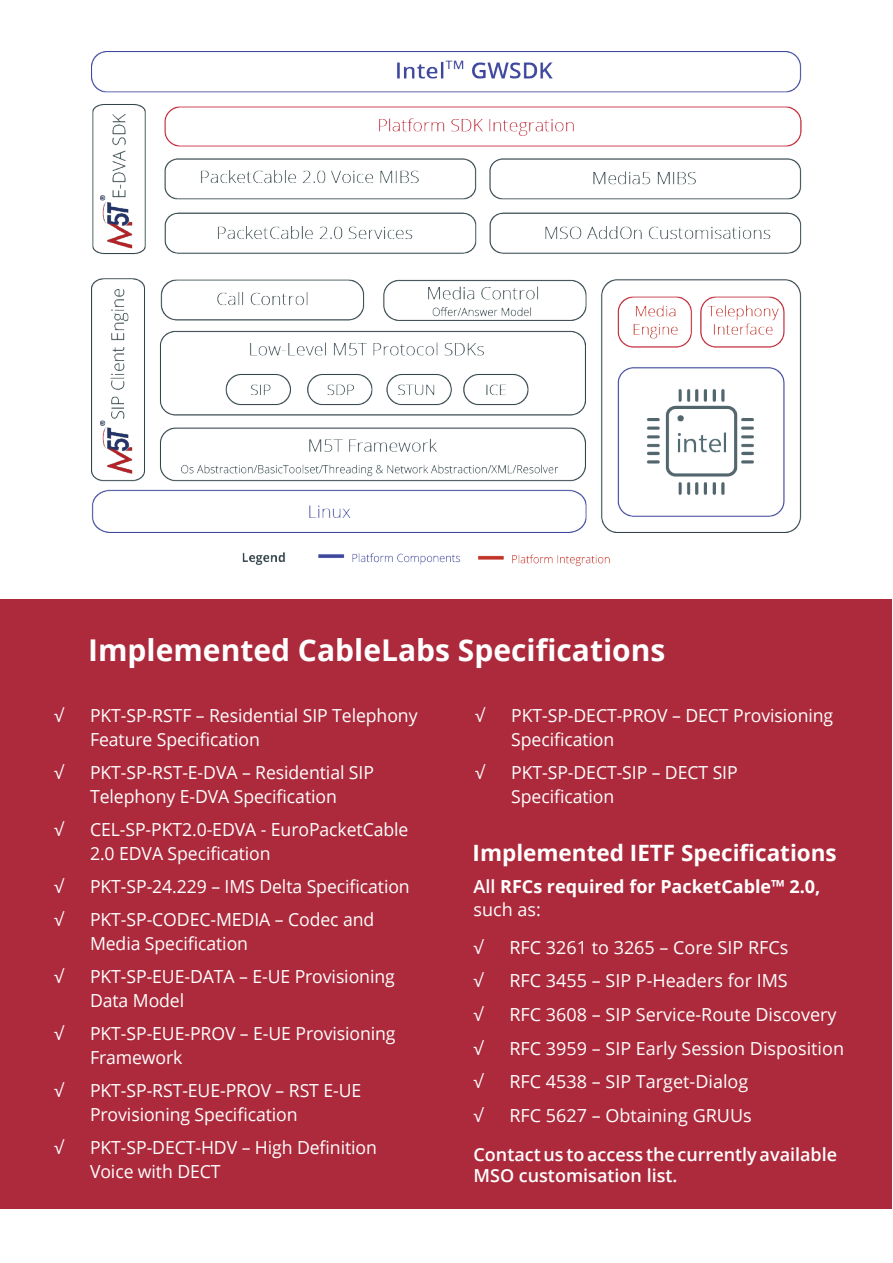
<style>
.page{position:relative;width:893px;height:1263px;background:#fff}
.page>*{position:absolute;margin:0;border:0;box-sizing:border-box;transform-origin:0 0}
.t1{font:700 30px "Open Sans";color:#fff}
.t2{font:700 22.5px "Open Sans";color:#fff}
.t3{font:18px/24px "Open Sans";letter-spacing:-.005em;color:#fff}
.t4{font:600 18px/21px "Open Sans";color:#fff}
.t5{font:700 18px/23.1px "Open Sans";color:#fff}
.s1{font-weight:600}
.s2{font-weight:400}
</style>
<div class="page">
<div style="left:1px;top:599px;width:891px;height:610px;background:#ac2a3c"></div>
<img style="left:91px;top:52px;width:711px;height:514px">
<h1 class="t1" style="left:88px;top:628px;width:579px">Implemented CableLabs Specifications</h1>
<p class="t3" style="left:54px;top:703px;width:11px">√</p>
<p class="t3" style="left:90px;top:703px;width:329px">PKT-SP-RSTF – Residential SIP Telephony<br>Feature Specification</p>
<p class="t3" style="left:54px;top:760px;width:11px">√</p>
<p class="t3" style="left:90px;top:760px;width:285px">PKT-SP-RST-E-DVA – Residential SIP<br>Telephony E-DVA Specification</p>
<p class="t3" style="left:54px;top:817px;width:11px">√</p>
<p class="t3" style="left:90px;top:817px;width:320px">CEL-SP-PKT2.0-EDVA - EuroPacketCable<br>2.0 EDVA Specification</p>
<p class="t3" style="left:54px;top:874px;width:11px">√</p>
<p class="t3" style="left:90px;top:874px;width:321px">PKT-SP-24.229 – IMS Delta Specification</p>
<p class="t3" style="left:54px;top:907px;width:11px">√</p>
<p class="t3" style="left:90px;top:907px;width:286px">PKT-SP-CODEC-MEDIA – Codec and<br>Media Specification</p>
<p class="t3" style="left:54px;top:964px;width:11px">√</p>
<p class="t3" style="left:90px;top:964px;width:306px">PKT-SP-EUE-DATA – E-UE Provisioning<br>Data Model</p>
<p class="t3" style="left:54px;top:1021px;width:11px">√</p>
<p class="t3" style="left:90px;top:1021px;width:307px">PKT-SP-EUE-PROV – E-UE Provisioning<br>Framework</p>
<p class="t3" style="left:54px;top:1078px;width:11px">√</p>
<p class="t3" style="left:90px;top:1078px;width:273px">PKT-SP-RST-EUE-PROV – RST E-UE<br>Provisioning Specification</p>
<p class="t3" style="left:54px;top:1135px;width:11px">√</p>
<p class="t3" style="left:90px;top:1135px;width:288px">PKT-SP-DECT-HDV – High Definition<br>Voice with DECT</p>
<p class="t3" style="left:475px;top:703px;width:11px">√</p>
<p class="t3" style="left:511px;top:703px;width:324px">PKT-SP-DECT-PROV – DECT Provisioning<br>Specification</p>
<p class="t3" style="left:475px;top:760px;width:11px">√</p>
<p class="t3" style="left:511px;top:760px;width:228px">PKT-SP-DECT-SIP – DECT SIP<br>Specification</p>
<p class="t2" style="left:473px;top:836px;width:366px">Implemented IETF Specifications</p>
<p class="t5" style="left:473px;top:874px;width:348px"><span class="s1">All</span> RFCs required for PacketCable™ 2.0, <span class="s2">such as:</span></p>
<p class="t3" style="left:473px;top:935px;width:11px">√</p>
<p class="t3" style="left:509px;top:935px;width:280px">RFC 3261 to 3265 – Core SIP RFCs</p>
<p class="t3" style="left:473px;top:968px;width:11px">√</p>
<p class="t3" style="left:509px;top:968px;width:280px">RFC 3455 – SIP P-Headers for IMS</p>
<p class="t3" style="left:473px;top:1002px;width:11px">√</p>
<p class="t3" style="left:509px;top:1002px;width:329px">RFC 3608 – SIP Service-Route Discovery</p>
<p class="t3" style="left:473px;top:1036px;width:11px">√</p>
<p class="t3" style="left:509px;top:1036px;width:336px">RFC 3959 – SIP Early Session Disposition</p>
<p class="t3" style="left:473px;top:1069px;width:11px">√</p>
<p class="t3" style="left:509px;top:1069px;width:240px">RFC 4538 – SIP Target-Dialog</p>
<p class="t3" style="left:473px;top:1103px;width:11px">√</p>
<p class="t3" style="left:509px;top:1103px;width:244px">RFC 5627 – Obtaining GRUUs</p>
<p class="t4" style="left:473px;top:1143px;width:365px">Contact us to access the currently available<br>MSO customisation list.</p>
</div>
